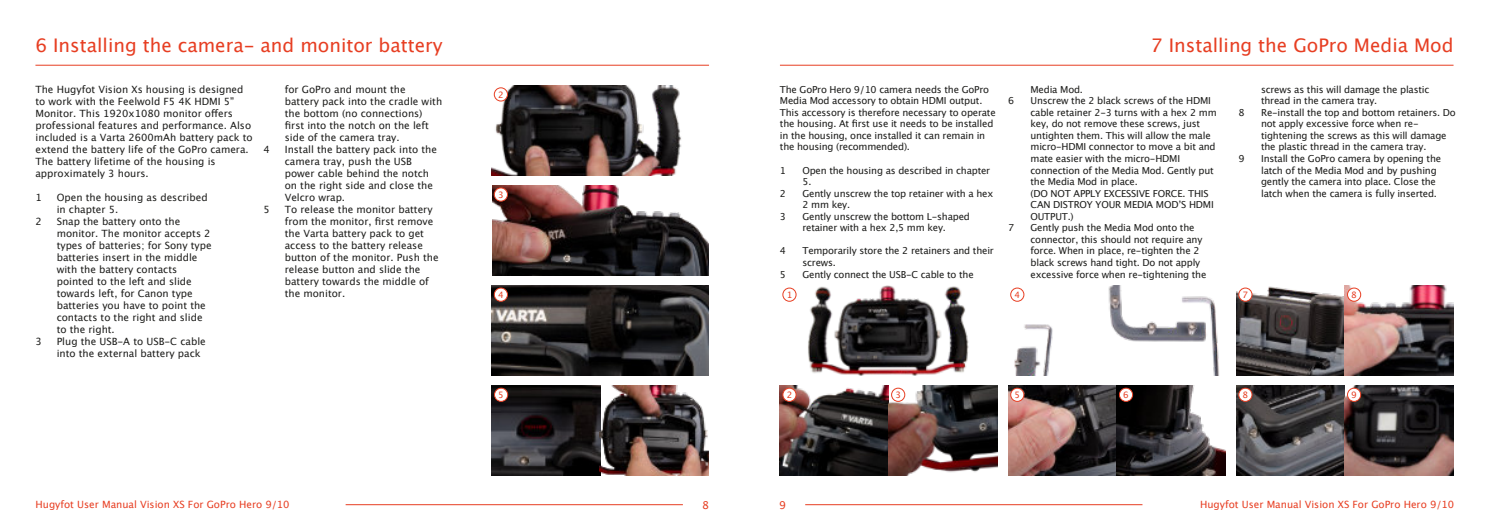
<style>
.page{position:relative;width:1489px;height:525px;background:#fff}
.page>*{position:absolute;margin:0;border:0;box-sizing:border-box;transform-origin:0 0}
.t1{font:18.75px "Lucida Grande";color:#e73e22}
.t2{font:10.75px "Lucida Grande";color:#e73e22}
.t3{font:10px/12px "Lucida Grande";color:#1d1d1b}
.t4{font:10px "Lucida Grande";color:#e73e22}
.t5{font:9.62px/11.5px "Lucida Grande";letter-spacing:-.02em;color:#1d1d1b}
.t6{font:8.88px "Lucida Grande";color:#e73e22}
</style>
<div class="page">
<hr style="left:805px;top:504px;width:337px;height:1px;background:#e73e22">
<hr style="left:345px;top:504px;width:338px;height:1px;background:#e73e22">
<hr style="left:35px;top:65px;width:674px;height:1px;background:#e73e22">
<hr style="left:780px;top:65px;width:673px;height:1px;background:#e73e22">
<img style="left:491px;top:85px;width:190px;height:90px">
<img style="left:1010px;top:285px;width:209px;height:90px">
<img style="left:492px;top:185px;width:216px;height:90px">
<img style="left:1008px;top:385px;width:217px;height:90px">
<img style="left:491px;top:285px;width:217px;height:90px">
<img style="left:1236px;top:285px;width:217px;height:90px">
<img style="left:1236px;top:385px;width:217px;height:90px">
<img style="left:491px;top:385px;width:217px;height:90px">
<img style="left:780px;top:385px;width:217px;height:90px">
<img style="left:808px;top:285px;width:161px;height:90px">
<div style="left:494px;top:88px;width:13px;height:13px;background:#fff;border:1px solid #e73e22;border-radius:50%"></div>
<div style="left:1010px;top:288px;width:14px;height:13px;background:#fff;border:1px solid #e73e22;border-radius:50%"></div>
<div style="left:494px;top:288px;width:13px;height:13px;background:#fff;border:1px solid #e73e22;border-radius:50%"></div>
<div style="left:1238px;top:288px;width:13px;height:13px;background:#fff;border:1px solid #e73e22;border-radius:50%"></div>
<div style="left:1238px;top:388px;width:13px;height:13px;background:#fff;border:1px solid #e73e22;border-radius:50%"></div>
<div style="left:1347px;top:288px;width:13px;height:13px;background:#fff;border:1px solid #e73e22;border-radius:50%"></div>
<div style="left:1347px;top:388px;width:13px;height:13px;background:#fff;border:1px solid #e73e22;border-radius:50%"></div>
<div style="left:494px;top:388px;width:14px;height:13px;background:#fff;border:1px solid #e73e22;border-radius:50%"></div>
<div style="left:782px;top:388px;width:14px;height:13px;background:#fff;border:1px solid #e73e22;border-radius:50%"></div>
<div style="left:891px;top:388px;width:13px;height:13px;background:#fff;border:1px solid #e73e22;border-radius:50%"></div>
<div style="left:782px;top:288px;width:14px;height:13px;background:#fff;border:1px solid #e73e22;border-radius:50%"></div>
<div style="left:494px;top:188px;width:13px;height:13px;background:#fff;border:1px solid #e73e22;border-radius:50%"></div>
<div style="left:1010px;top:388px;width:14px;height:13px;background:#fff;border:1px solid #e73e22;border-radius:50%"></div>
<div style="left:1119px;top:388px;width:13px;height:13px;background:#fff;border:1px solid #e73e22;border-radius:50%"></div>
<h1 class="t1" style="left:35px;top:38px;width:409px">6 Installing the camera- and monitor battery</h1>
<h1 class="t1" style="left:1150px;top:38px;width:304px">7 Installing the GoPro Media Mod</h1>
<p class="t3" style="left:35px;top:84px;width:219px">The Hugyfot Vision Xs housing is designed to work with the Feelwold F5 4K HDMI 5” Monitor. This 1920x1080 monitor offers professional features and performance. Also included is a Varta 2600mAh battery pack to extend the battery life of the GoPro camera.<br>The battery lifetime of the housing is approximately 3 hours.</p>
<p class="t3" style="left:35px;top:192px;width:8px">1</p>
<p class="t3" style="left:57px;top:192px;width:152px">Open the housing as described in chapter 5.</p>
<p class="t3" style="left:35px;top:216px;width:8px">2</p>
<p class="t3" style="left:57px;top:216px;width:156px">Snap the battery onto the monitor. The monitor accepts 2 types of batteries; for Sony type batteries insert in the middle with the battery contacts pointed to the left and slide towards left, for Canon type batteries you have to point the contacts to the right and slide to the right.</p>
<p class="t3" style="left:35px;top:336px;width:8px">3</p>
<p class="t3" style="left:57px;top:336px;width:151px">Plug the USB-A to USB-C cable into the external battery pack</p>
<p class="t3" style="left:285px;top:84px;width:159px">for GoPro and mount the battery pack into the cradle with the bottom (no connections) first into the notch on the left side of the camera tray.</p>
<p class="t5" style="left:780px;top:84px;width:217px">The GoPro Hero 9/10 camera needs the GoPro Media Mod accessory to obtain HDMI output.<br>This accessory is therefore necessary to operate the housing. At first use it needs to be installed in the housing, once installed it can remain in the housing (recommended).</p>
<p class="t5" style="left:780px;top:165px;width:8px">1</p>
<p class="t5" style="left:802px;top:165px;width:189px">Open the housing as described in chapter<br>5.</p>
<p class="t5" style="left:780px;top:188px;width:8px">2</p>
<p class="t5" style="left:802px;top:188px;width:192px">Gently unscrew the top retainer with a hex<br>2 mm key.</p>
<p class="t5" style="left:780px;top:211px;width:8px">3</p>
<p class="t5" style="left:802px;top:211px;width:169px">Gently unscrew the bottom L-shaped retainer with a hex 2,5 mm key.</p>
<p class="t5" style="left:780px;top:246px;width:8px">4</p>
<p class="t5" style="left:802px;top:246px;width:193px">Temporarily store the 2 retainers and their screws.</p>
<p class="t5" style="left:780px;top:269px;width:8px">5</p>
<p class="t5" style="left:802px;top:269px;width:173px">Gently connect the USB-C cable to the</p>
<p class="t5" style="left:1030px;top:84px;width:54px">Media Mod.</p>
<p class="t5" style="left:1260px;top:84px;width:170px">screws as this will damage the plastic thread in the camera tray.</p>
<p class="t6" style="left:498px;top:91px;width:7px">2</p>
<p class="t5" style="left:1007px;top:95px;width:8px">6</p>
<p class="t5" style="left:1030px;top:95px;width:188px">Unscrew the 2 black screws of the HDMI cable retainer 2-3 turns with a hex 2 mm key, do not remove these screws, just untighten them. This will allow the male micro-HDMI connector to move a bit and mate easier with the micro-HDMI connection of the Media Mod. Gently put the Media Mod in place.<br>(DO NOT APPLY EXCESSIVE FORCE. THIS<br>CAN DISTROY YOUR MEDIA MODʼS HDMI<br>OUTPUT.)</p>
<p class="t5" style="left:1007px;top:223px;width:8px">7</p>
<p class="t5" style="left:1030px;top:223px;width:177px">Gently push the Media Mod onto the connector, this should not require any force. When in place, re-tighten the 2 black screws hand tight. Do not apply excessive force when re-tightening the</p>
<p class="t5" style="left:1238px;top:107px;width:8px">8</p>
<p class="t5" style="left:1260px;top:107px;width:196px">Re-install the top and bottom retainers. Do not apply excessive force when re&shy;tightening the screws as this will damage the plastic thread in the camera tray.</p>
<p class="t5" style="left:1238px;top:153px;width:8px">9</p>
<p class="t5" style="left:1260px;top:153px;width:181px">Install the GoPro camera by opening the latch of the Media Mod and by pushing gently the camera into place. Close the latch when the camera is fully inserted.</p>
<p class="t3" style="left:263px;top:144px;width:8px">4</p>
<p class="t3" style="left:285px;top:144px;width:154px">Install the battery pack into the camera tray, push the USB power cable behind the notch on the right side and close the<br>Velcro wrap.</p>
<p class="t3" style="left:263px;top:204px;width:8px">5</p>
<p class="t3" style="left:285px;top:204px;width:155px">To release the monitor battery from the monitor, first remove the Varta battery pack to get access to the battery release button of the monitor. Push the release button and slide the battery towards the middle of the monitor.</p>
<p class="t6" style="left:498px;top:191px;width:7px">3</p>
<p class="t6" style="left:786px;top:291px;width:7px">1</p>
<p class="t6" style="left:1351px;top:291px;width:7px">8</p>
<p class="t6" style="left:498px;top:291px;width:7px">4</p>
<p class="t6" style="left:1014px;top:291px;width:7px">4</p>
<p class="t6" style="left:1242px;top:291px;width:7px">7</p>
<p class="t6" style="left:498px;top:391px;width:7px">5</p>
<p class="t6" style="left:786px;top:391px;width:7px">2</p>
<p class="t6" style="left:895px;top:391px;width:7px">3</p>
<p class="t6" style="left:1351px;top:391px;width:7px">9</p>
<p class="t6" style="left:1014px;top:391px;width:7px">5</p>
<p class="t6" style="left:1123px;top:391px;width:7px">6</p>
<p class="t6" style="left:1242px;top:391px;width:7px">8</p>
<p class="t4" style="left:35px;top:500px;width:256px">Hugyfot User Manual Vision XS For GoPro Hero 9/10</p>
<p class="t2" style="left:702px;top:500px;width:8px">8</p>
<p class="t2" style="left:779px;top:500px;width:8px">9</p>
<p class="t4" style="left:1199px;top:500px;width:256px">Hugyfot User Manual Vision XS For GoPro Hero 9/10</p>
</div>
